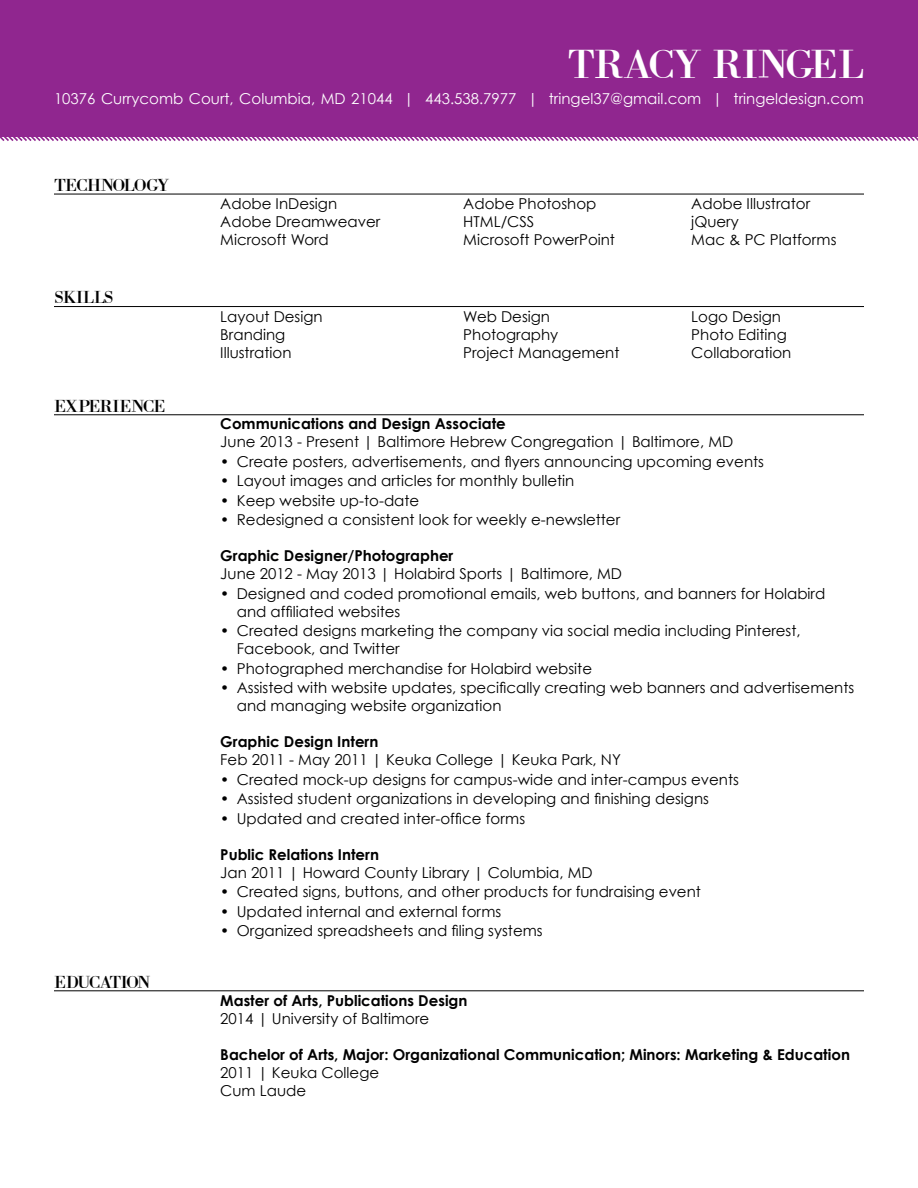
<style>
.page{position:relative;width:918px;height:1188px;background:#fff}
.page>*{position:absolute;margin:0;border:0;box-sizing:border-box;transform-origin:0 0}
.t1{font:42px "Bodoni XT";letter-spacing:-.06em;color:#fff}
.t2{font:18px "Bodoni XT";letter-spacing:-.06em;color:#000001}
.t3{font:18px "Bodoni XT";letter-spacing:-.025em;color:#000001}
.t4{font:18px "Bodoni XT";letter-spacing:-.09em;color:#000001}
.t5{font:15px/18px "Century Gothic";color:#000001}
.t6{font:700 15px "Century Gothic";color:#000001}
.t7{font:15px "Century Gothic";color:#fff}
</style>
<div class="page">
<div style="left:0;top:0;width:918px;height:141px;background:#90268f"></div>
<hr style="left:54px;top:194px;width:810px;height:1px;background:#000001">
<hr style="left:54px;top:306px;width:810px;height:1px;background:#000001">
<hr style="left:54px;top:415px;width:810px;height:1px;background:#000001">
<hr style="left:54px;top:991px;width:810px;height:1px;background:#000001">
<h1 class="t1" style="left:567px;top:39px;width:298px">TRACY RINGEL</h1>
<p class="t7" style="left:54px;top:89px;width:812px">10376 Currycomb Court, Columbia, MD 21044 | 443.538.7977 | tringel37@gmail.com | tringeldesign.com</p>
<p class="t2" style="left:54px;top:174px;width:117px">TECHNOLOGY</p>
<p class="t2" style="left:54px;top:286px;width:59px">SKILLS</p>
<p class="t3" style="left:54px;top:395px;width:113px">EXPERIENCE</p>
<p class="t4" style="left:54px;top:971px;width:98px">E DUCATION</p>
<p class="t5" style="left:220px;top:195px;width:118px">Adobe InDesign</p>
<p class="t5" style="left:463px;top:195px;width:135px">Adobe Photoshop</p>
<p class="t5" style="left:691px;top:195px;width:120px">Adobe Illustrator</p>
<p class="t5" style="left:220px;top:213px;width:162px">Adobe Dreamweaver</p>
<p class="t5" style="left:463px;top:213px;width:73px">HTML/CSS</p>
<p class="t5" style="left:691px;top:213px;width:49px">jQuery</p>
<p class="t5" style="left:220px;top:231px;width:110px">Microsoft Word</p>
<p class="t5" style="left:463px;top:231px;width:153px">Microsoft PowerPoint</p>
<p class="t5" style="left:691px;top:231px;width:147px">Mac &amp; PC Platforms</p>
<p class="t5" style="left:220px;top:308px;width:104px">Layout Design</p>
<p class="t5" style="left:463px;top:308px;width:88px">Web Design</p>
<p class="t5" style="left:691px;top:308px;width:91px">Logo Design</p>
<p class="t5" style="left:220px;top:326px;width:67px">Branding</p>
<p class="t5" style="left:463px;top:326px;width:97px">Photography</p>
<p class="t5" style="left:691px;top:326px;width:97px">Photo Editing</p>
<p class="t5" style="left:220px;top:344px;width:73px">Illustration</p>
<p class="t5" style="left:463px;top:344px;width:158px">Project Management</p>
<p class="t5" style="left:691px;top:344px;width:102px">Collaboration</p>
<p class="t6" style="left:220px;top:414px;width:287px">Communications and Design Associate</p>
<p class="t5" style="left:220px;top:432px;width:514px">June 2013 - Present | Baltimore Hebrew Congregation | Baltimore, MD</p>
<p class="t5" style="left:220px;top:452px;width:545px">• Create posters, advertisements, and flyers announcing upcoming events</p>
<p class="t5" style="left:220px;top:471px;width:356px">• Layout images and articles for monthly bulletin</p>
<p class="t5" style="left:220px;top:491px;width:201px">• Keep website up-to-date</p>
<p class="t5" style="left:220px;top:510px;width:401px">• Redesigned a consistent look for weekly e-newsletter</p>
<p class="t6" style="left:220px;top:546px;width:235px">Graphic Designer/Photographer</p>
<p class="t5" style="left:220px;top:564px;width:403px">June 2012 - May 2013 | Holabird Sports | Baltimore, MD</p>
<p class="t5" style="left:237px;top:584px;width:590px;text-indent:-16px">• Designed and coded promotional emails, web buttons, and banners for Holabird and affiliated websites</p>
<p class="t5" style="left:237px;top:621px;width:565px;text-indent:-16px">• Created designs marketing the company via social media including Pinterest,<br>Facebook, and Twitter</p>
<p class="t5" style="left:220px;top:659px;width:373px">• Photographed merchandise for Holabird website</p>
<p class="t5" style="left:237px;top:678px;width:619px;text-indent:-16px">• Assisted with website updates, specifically creating web banners and advertisements and managing website organization</p>
<p class="t6" style="left:220px;top:732px;width:160px">Graphic Design Intern</p>
<p class="t5" style="left:220px;top:750px;width:402px">Feb 2011 - May 2011 | Keuka College | Keuka Park, NY</p>
<p class="t5" style="left:220px;top:770px;width:520px">• Created mock-up designs for campus-wide and inter-campus events</p>
<p class="t5" style="left:220px;top:789px;width:490px">• Assisted student organizations in developing and finishing designs</p>
<p class="t5" style="left:220px;top:809px;width:306px">• Updated and created inter-office forms</p>
<p class="t6" style="left:220px;top:845px;width:160px">Public Relations Intern</p>
<p class="t5" style="left:220px;top:863px;width:374px">Jan 2011 | Howard County Library | Columbia, MD</p>
<p class="t5" style="left:220px;top:882px;width:482px">• Created signs, buttons, and other products for fundraising event</p>
<p class="t5" style="left:220px;top:902px;width:283px">• Updated internal and external forms</p>
<p class="t5" style="left:220px;top:921px;width:324px">• Organized spreadsheets and filing systems</p>
<p class="t6" style="left:220px;top:991px;width:249px">Master of Arts, Publications Design</p>
<p class="t5" style="left:220px;top:1010px;width:211px">2014 | University of Baltimore</p>
<p class="t6" style="left:220px;top:1045px;width:631px">Bachelor of Arts, Major: Organizational Communication; Minors: Marketing &amp; Education</p>
<p class="t5" style="left:220px;top:1064px;width:160px">2011 | Keuka College<br>Cum Laude</p>
</div>
